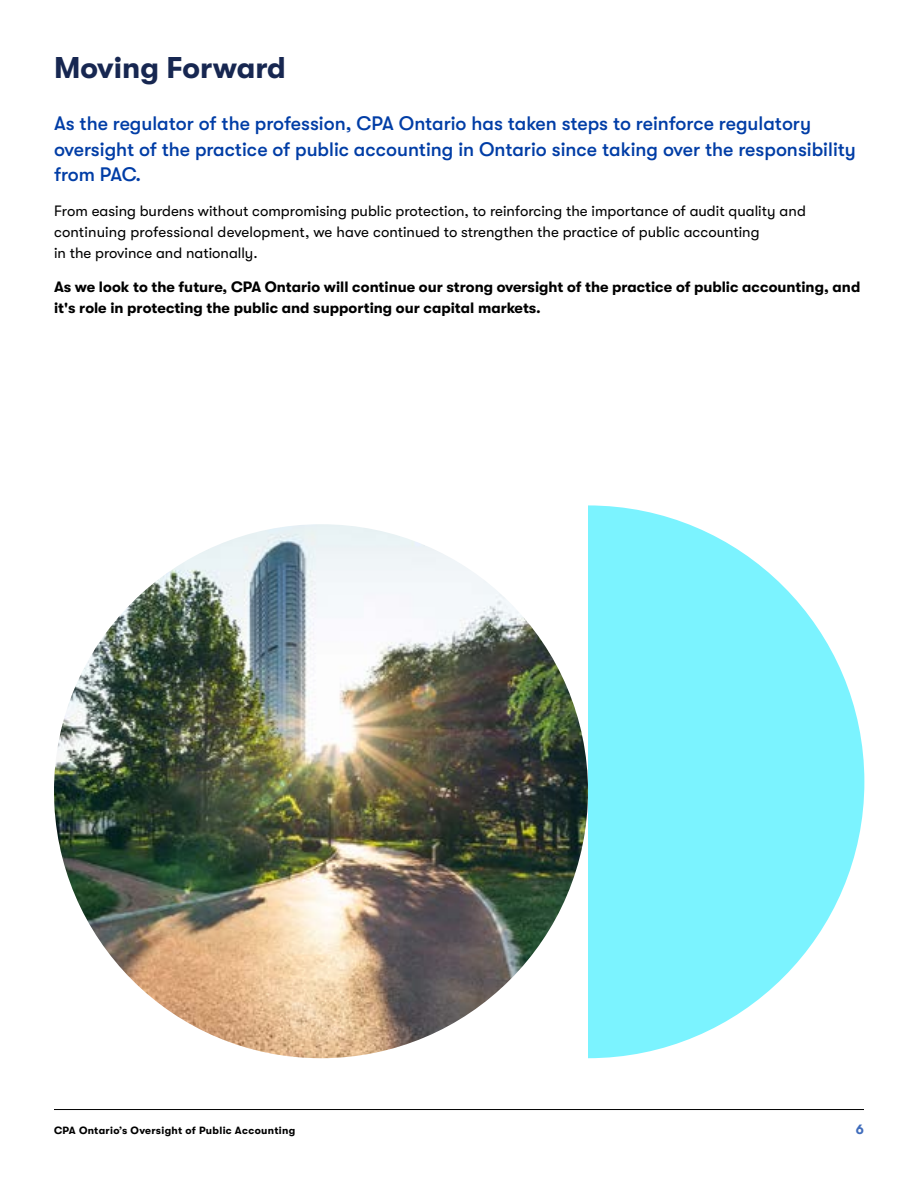
<style>
.page{position:relative;width:918px;height:1188px;background:#fff}
.page>*{position:absolute;margin:0;border:0;box-sizing:border-box;transform-origin:0 0}
.t1{font:700 30px "GT Walsheim";color:#172751}
.t2{font:500 19.5px/25.5px "GT Walsheim";color:#003da6}
.t3{font:15px/21px "GT Walsheim";color:#000}
.t4{font:700 15px/21px "GT Walsheim";color:#000}
.t5{font:700 13.5px "GT Walsheim";color:#406dbc}
.t6{font:700 10.5px "GT Walsheim";letter-spacing:.03em;color:#000}
</style>
<div class="page">
<hr style="left:54px;top:1109px;width:810px;height:1px;background:#000">
<img style="left:54px;top:524px;width:534px;height:534px;border-radius:267px">
<svg style="left:588px;top:505px;width:276px;height:553px;fill:#7bf3ff"></svg>
<h1 class="t1" style="left:54px;top:51px;width:234px">Moving Forward</h1>
<h2 class="t2" style="left:54px;top:111px;width:804px">As the regulator of the profession, CPA Ontario has taken steps to reinforce regulatory oversight of the practice of public accounting in Ontario since taking over the responsibility from PAC.</h2>
<p class="t3" style="left:54px;top:200px;width:753px">From easing burdens without compromising public protection, to reinforcing the importance of audit quality and continuing professional development, we have continued to strengthen the practice of public accounting<br>in the province and nationally.</p>
<p class="t4" style="left:54px;top:277px;width:808px">As we look to the future, CPA Ontario will continue our strong oversight of the practice of public accounting, and it's role in protecting the public and supporting our capital markets.</p>
<p class="t6" style="left:54px;top:1124px;width:243px">CPA Ontario’s Oversight of Public Accounting</p>
<p class="t5" style="left:856px;top:1121px;width:10px">6</p>
</div>
